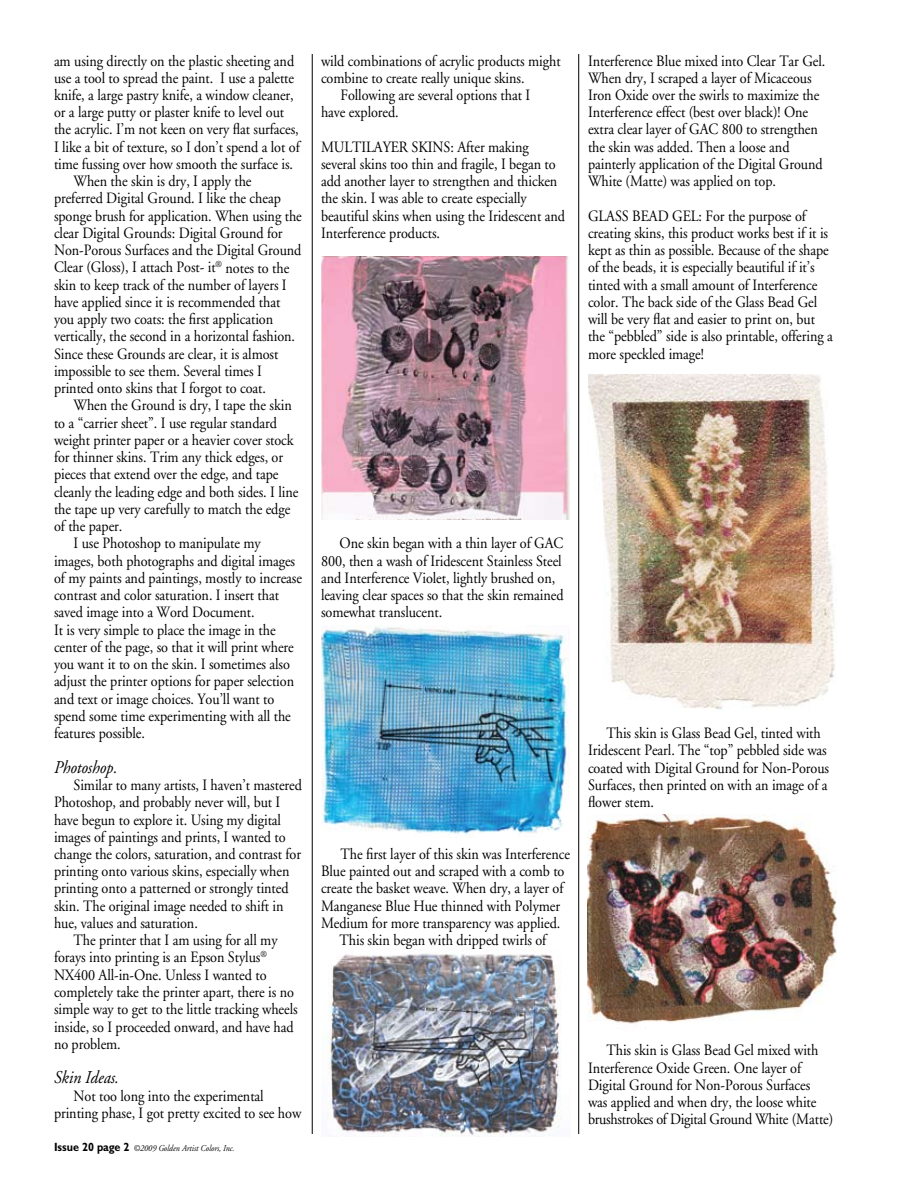
<style>
.page{position:relative;width:918px;height:1188px;background:#fff}
.page>*{position:absolute;margin:0;border:0;box-sizing:border-box;transform-origin:0 0}
.t1{font:italic 18px "Adobe Garamond";letter-spacing:-.005em;color:#000;scale:.9 1}
.t2{font:15.75px/17.2px "Adobe Garamond";letter-spacing:-.005em;color:#000;scale:.9 1}
.t3{font:italic 9px "Adobe Garamond";color:#000;scale:.9 1}
.s1{font-family:"Gill Sans";font-weight:700;font-style:normal;font-size:12px}
.s2{color:#fff}
</style>
<div class="page">
<hr style="left:312px;top:54px;width:1px;height:1080px;background:#000">
<hr style="left:578px;top:54px;width:1px;height:1080px;background:#000">
<img style="left:321px;top:256px;width:249px;height:263px">
<img style="left:321px;top:625px;width:249px;height:210px">
<img style="left:328px;top:953px;width:233px;height:184px">
<img style="left:588px;top:374px;width:247px;height:335px">
<img style="left:588px;top:815px;width:249px;height:209px">
<p class="t2" style="left:54px;top:52px;width:268px">am using directly on the plastic sheeting and</p>
<p class="t2" style="left:54px;top:70px;width:268px">use a tool to spread the paint. I use a palette</p>
<p class="t2" style="left:54px;top:87px;width:268px">knife, a large pastry knife, a window cleaner,</p>
<p class="t2" style="left:54px;top:104px;width:257px">or a large putty or plaster knife to level out</p>
<p class="t2" style="left:54px;top:121px;width:273px">the acrylic. I’m not keen on very flat surfaces,</p>
<p class="t2" style="left:54px;top:139px;width:275px">I like a bit of texture, so I don’t spend a lot of</p>
<p class="t2" style="left:54px;top:156px;width:267px">time fussing over how smooth the surface is.</p>
<p class="t2" style="left:74px;top:173px;width:199px">When the skin is dry, I apply the</p>
<p class="t2" style="left:54px;top:190px;width:254px">preferred Digital Ground. I like the cheap</p>
<p class="t2" style="left:54px;top:208px;width:277px">sponge brush for application. When using the</p>
<p class="t2" style="left:54px;top:225px;width:256px">clear Digital Grounds: Digital Ground for</p>
<p class="t2" style="left:54px;top:242px;width:276px">Non-Porous Surfaces and the Digital Ground</p>
<p class="t2" style="left:54px;top:259px;width:263px">Clear (Gloss), I attach Post- it<sup>®</sup> notes to the</p>
<p class="t2" style="left:54px;top:277px;width:260px">skin to keep track of the number of layers I</p>
<p class="t2" style="left:54px;top:294px;width:253px">have applied since it is recommended that</p>
<p class="t2" style="left:54px;top:311px;width:245px">you apply two coats: the first application</p>
<p class="t2" style="left:54px;top:328px;width:269px">vertically, the second in a horizontal fashion.</p>
<p class="t2" style="left:54px;top:346px;width:251px">Since these Grounds are clear, it is almost</p>
<p class="t2" style="left:54px;top:363px;width:232px">impossible to see them. Several times I</p>
<p class="t2" style="left:54px;top:380px;width:237px">printed onto skins that I forgot to coat.</p>
<p class="t2" style="left:74px;top:397px;width:244px">When the Ground is dry, I tape the skin</p>
<p class="t2" style="left:54px;top:415px;width:249px">to a “carrier sheet”. I use regular standard</p>
<p class="t2" style="left:54px;top:432px;width:268px">weight printer paper or a heavier cover stock</p>
<p class="t2" style="left:54px;top:449px;width:256px">for thinner skins. Trim any thick edges, or</p>
<p class="t2" style="left:54px;top:466px;width:251px">pieces that extend over the edge, and tape</p>
<p class="t2" style="left:54px;top:484px;width:273px">cleanly the leading edge and both sides. I line</p>
<p class="t2" style="left:54px;top:501px;width:264px">the tape up very carefully to match the edge</p>
<p class="t2" style="left:54px;top:518px;width:78px">of the paper.</p>
<p class="t2" style="left:74px;top:535px;width:209px">I use Photoshop to manipulate my</p>
<p class="t2" style="left:54px;top:552px;width:270px">images, both photographs and digital images</p>
<p class="t2" style="left:54px;top:570px;width:277px">of my paints and paintings, mostly to increase</p>
<p class="t2" style="left:54px;top:587px;width:252px">contrast and color saturation. I insert that</p>
<p class="t2" style="left:54px;top:604px;width:224px">saved image into a Word Document.</p>
<p class="t2" style="left:54px;top:621px;width:248px">It is very simple to place the image in the</p>
<p class="t2" style="left:54px;top:639px;width:268px">center of the page, so that it will print where</p>
<p class="t2" style="left:54px;top:656px;width:264px">you want it to on the skin. I sometimes also</p>
<p class="t2" style="left:54px;top:673px;width:268px">adjust the printer options for paper selection</p>
<p class="t2" style="left:54px;top:690px;width:246px">and text or image choices. You’ll want to</p>
<p class="t2" style="left:54px;top:708px;width:265px">spend some time experimenting with all the</p>
<p class="t2" style="left:54px;top:725px;width:103px">features possible.</p>
<p class="t1" style="left:54px;top:757px;width:72px">Photoshop.</p>
<p class="t2" style="left:74px;top:777px;width:255px">Similar to many artists, I haven’t mastered</p>
<p class="t2" style="left:54px;top:794px;width:253px">Photoshop, and probably never will, but I</p>
<p class="t2" style="left:54px;top:811px;width:254px">have begun to explore it. Using my digital</p>
<p class="t2" style="left:54px;top:829px;width:259px">images of paintings and prints, I wanted to</p>
<p class="t2" style="left:54px;top:846px;width:276px">change the colors, saturation, and contrast for</p>
<p class="t2" style="left:54px;top:863px;width:263px">printing onto various skins, especially when</p>
<p class="t2" style="left:54px;top:880px;width:262px">printing onto a patterned or strongly tinted</p>
<p class="t2" style="left:54px;top:898px;width:256px">skin. The original image needed to shift in</p>
<p class="t2" style="left:54px;top:915px;width:161px">hue, values and saturation.</p>
<p class="t2" style="left:74px;top:932px;width:228px">The printer that I am using for all my</p>
<p class="t2" style="left:54px;top:949px;width:238px">forays into printing is an Epson Stylus<sup>®</sup></p>
<p class="t2" style="left:54px;top:967px;width:238px">NX400 All-in-One. Unless I wanted to</p>
<p class="t2" style="left:54px;top:984px;width:268px">completely take the printer apart, there is no</p>
<p class="t2" style="left:54px;top:1001px;width:272px">simple way to get to the little tracking wheels</p>
<p class="t2" style="left:54px;top:1018px;width:268px">inside, so I proceeded onward, and have had</p>
<p class="t2" style="left:54px;top:1036px;width:76px">no problem.</p>
<p class="t1" style="left:54px;top:1068px;width:74px">Skin Ideas.</p>
<p class="t2" style="left:54px;top:1087px;width:276px;text-indent:20px">Not too long into the experimental printing phase, I got pretty excited to see how</p>
<p class="t3" style="left:54px;top:1143px;width:202px"><span class="s1">Issue 20 page 2</span> ©2009 Golden Artist Colors, Inc.</p>
<p class="t2" style="left:321px;top:52px;width:268px">wild combinations of acrylic products might</p>
<p class="t2" style="left:321px;top:70px;width:228px">combine to create really unique skins.</p>
<p class="t2" style="left:341px;top:87px;width:212px">Following are several options that I</p>
<p class="t2" style="left:321px;top:104px;width:88px">have explored.</p>
<p class="t2" style="left:321px;top:139px;width:25px">Multilayer</p>
<p class="t2" style="left:321px;top:139px;width:273px;text-indent:90px">Skins : After making several skins too thin and fragile, I began to add another layer to strengthen and thicken the skin. I was able to create especially beautiful skins when using the Iridescent and Interference products.</p>
<p class="t2" style="left:588px;top:52px;width:265px">Interference Blue mixed into Clear Tar Gel.<br>When dry, I scraped a layer of Micaceous Iron Oxide over the swirls to maximize the Interference effect (best over black)! One extra clear layer of GAC 800 to strengthen the skin was added. Then a loose and painterly application of the Digital Ground White (Matte) was applied on top.</p>
<p class="t2" style="left:588px;top:208px;width:21px">Glass</p>
<p class="t2" style="left:632px;top:208px;width:21px">Bead</p>
<p class="t2" style="left:588px;top:208px;width:274px;text-indent:84px">Gel: For the purpose of creating skins, this product works best if it is kept as thin as possible. Because of the shape of the beads, it is especially beautiful if it’s tinted with a small amount of Interference color. The back side of the Glass Bead Gel will be very flat and easier to print on, but the “pebbled” side is also printable, offering a more speckled image!</p>
<p class="t2" style="left:321px;top:535px;width:271px"><span class="s2">TT</span>One skin began with a thin layer of GAC 800, then a wash of Iridescent Stainless Steel and Interference Violet, lightly brushed on, leaving clear spaces so that the skin remained somewhat translucent.</p>
<p class="t2" style="left:321px;top:846px;width:278px;text-indent:20px">The first layer of this skin was Interference Blue painted out and scraped with a comb to create the basket weave. When dry, a layer of Manganese Blue Hue thinned with Polymer Medium for more transparency was applied.<br><span class="s2">TT</span>This skin began with dripped twirls of</p>
<p class="t2" style="left:588px;top:725px;width:269px"><span class="s2">TT</span>This skin is Glass Bead Gel, tinted with Iridescent Pearl. The “top” pebbled side was coated with Digital Ground for Non-Porous Surfaces, then printed on with an image of a flower stem.</p>
<p class="t2" style="left:588px;top:1042px;width:274px"><span class="s2">TT</span>This skin is Glass Bead Gel mixed with Interference Oxide Green. One layer of Digital Ground for Non-Porous Surfaces was applied and when dry, the loose white brushstrokes of Digital Ground White (Matte)</p>
</div>
